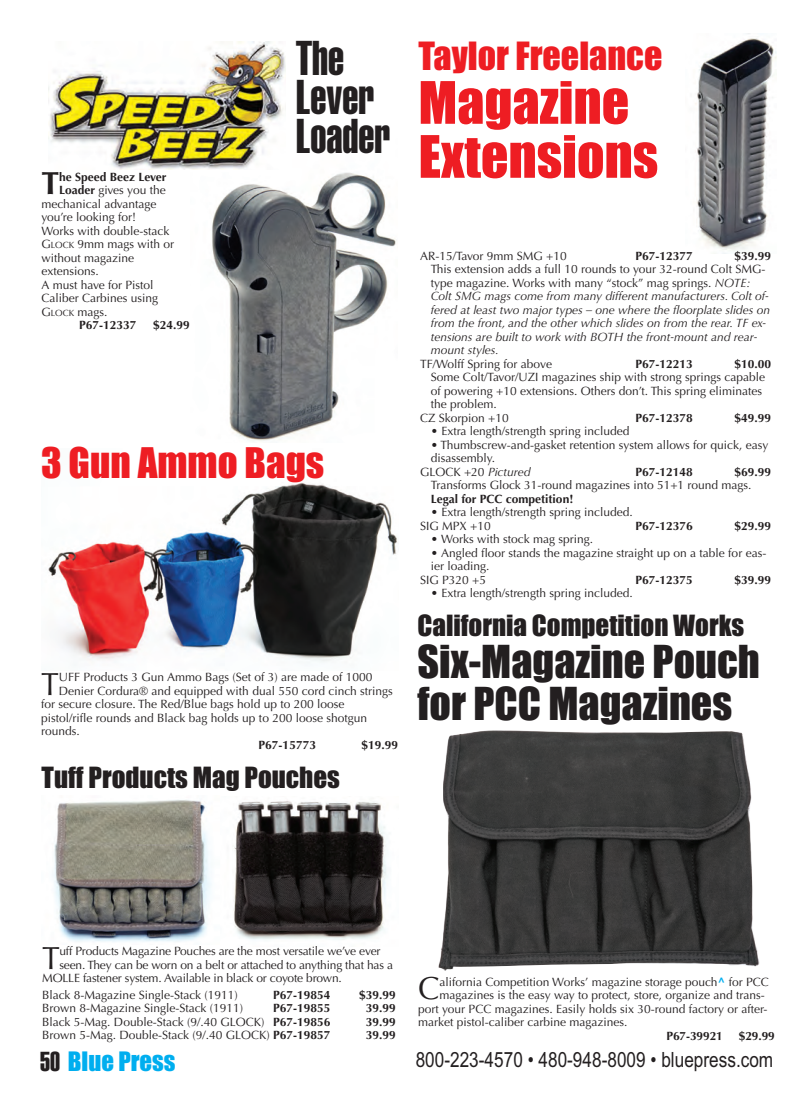
<style>
.page{position:relative;width:810px;height:1107px;background:#fff}
.page>*{position:absolute;margin:0;border:0;box-sizing:border-box;transform-origin:0 0}
.t1{font:54px/54px "Impact";color:#ee1d23}
.t2{font:48px/39px "Helvetica LT Std Extra Comp";color:#231f20}
.t3{font:42px/42px "Impact";color:#231f20}
.t4{font:39px "Impact";color:#ee1d23}
.t5{font:36px "Impact";color:#ee1d23}
.t6{font:31.95px "Optima LT Std";color:#231f20}
.t7{font:700 31.95px "Optima LT Std";color:#231f20}
.t8{font:27px "Impact";color:#231f20}
.t9{font:24.75px "Impact";color:#00aeef}
.t10{font:21px "Arial Narrow";color:#231f20}
.t11{font:12px/13.5px "Optima LT Std";color:#231f20}
.t12{font:italic 12px/13.5px "Optima LT Std";color:#231f20}
.t13{font:700 12px "Optima LT Std";color:#231f20}
.s1{font-weight:700}
.s2{font-size:9px}
.s3{font-style:normal}
.s4{font-style:italic}
.s5{font-family:"Optima";font-weight:900;color:#00aeef}
.s6{font-family:"Helvetica LT Std Extra Comp";font-size:27px;color:#231f20}
</style>
<div class="page">
<img style="left:53px;top:800px;width:335px;height:142px">
<img style="left:439px;top:730px;width:321px;height:241px">
<img style="left:212px;top:172px;width:184px;height:269px">
<img style="left:49px;top:41px;width:237px;height:129px">
<img style="left:695px;top:33px;width:81px;height:218px">
<img style="left:48px;top:483px;width:349px;height:179px">
<h3 class="t7" style="left:41px;top:170px;width:19px">T</h3>
<p class="t13" style="left:59px;top:172px;width:109px">he Speed Beez Lever</p>
<p class="t11" style="left:59px;top:184px;width:108px"><span class="s1">Loader</span> gives you the</p>
<p class="t11" style="left:41px;top:198px;width:117px">mechanical advantage</p>
<p class="t11" style="left:41px;top:211px;width:96px">you’re looking for!</p>
<p class="t11" style="left:41px;top:225px;width:130px">Works with double-stack</p>
<p class="t11" style="left:41px;top:238px;width:134px">G<span class="s2">LOCK</span> 9mm mags with or</p>
<p class="t11" style="left:41px;top:252px;width:94px">without magazine</p>
<p class="t11" style="left:41px;top:265px;width:59px">extensions.</p>
<p class="t11" style="left:41px;top:279px;width:114px">A must have for Pistol</p>
<p class="t11" style="left:41px;top:292px;width:118px">Caliber Carbines using</p>
<p class="t11" style="left:41px;top:306px;width:68px">G<span class="s2">LOCK</span> mags.</p>
<p class="t13" style="left:79px;top:320px;width:59px">P67-12337</p>
<p class="t13" style="left:153px;top:320px;width:38px">$24.99</p>
<h2 class="t2" style="left:296px;top:42px;width:96px">The<br>Lever<br>Loader</h2>
<h3 class="t4" style="left:41px;top:442px;width:285px">3 Gun Ammo Bags</h3>
<h3 class="t6" style="left:41px;top:671px;width:19px">T</h3>
<p class="t11" style="left:59px;top:672px;width:315px">UFF Products 3 Gun Ammo Bags (Set of 3) are made of 1000</p>
<p class="t11" style="left:59px;top:685px;width:336px">Denier Cordura® and equipped with dual 550 cord cinch strings</p>
<p class="t11" style="left:41px;top:699px;width:305px">for secure closure. The Red/Blue bags hold up to 200 loose</p>
<p class="t11" style="left:41px;top:712px;width:327px">pistol/rifle rounds and Black bag holds up to 200 loose shotgun</p>
<p class="t11" style="left:41px;top:726px;width:40px">rounds.</p>
<p class="t13" style="left:259px;top:740px;width:59px">P67-15773</p>
<p class="t13" style="left:361px;top:740px;width:38px">$19.99</p>
<h3 class="t8" style="left:42px;top:762px;width:300px">Tuff Products Mag Pouches</h3>
<h3 class="t5" style="left:419px;top:36px;width:245px">Taylor Freelance</h3>
<h1 class="t1" style="left:419px;top:78px;width:241px">Magazine<br>Extensions</h1>
<p class="t11" style="left:420px;top:250px;width:148px">AR-15/Tavor 9mm SMG +10</p>
<p class="t13" style="left:635px;top:251px;width:59px">P67-12377</p>
<p class="t13" style="left:734px;top:251px;width:38px">$39.99</p>
<p class="t12" style="left:431px;top:264px;width:341px"><span class="s3">This extension adds a full 10 rounds to your 32-round Colt SMG&shy;type magazine. Works with many “stock” mag springs.</span> NOTE:<br>Colt SMG mags come from many different manufacturers. Colt of&shy;fered at least two major types – one where the floorplate slides on from the front, and the other which slides on from the rear. TF ex&shy;tensions are built to work with BOTH the front-mount and rear&shy;mount styles.</p>
<p class="t11" style="left:420px;top:358px;width:133px">TF/Wolff Spring for above</p>
<p class="t13" style="left:635px;top:359px;width:59px">P67-12213</p>
<p class="t13" style="left:734px;top:359px;width:38px">$10.00</p>
<p class="t11" style="left:431px;top:372px;width:336px">Some Colt/Tavor/UZI magazines ship with strong springs capable</p>
<p class="t11" style="left:431px;top:385px;width:333px">of powering +10 extensions. Others don’t. This spring eliminates</p>
<p class="t11" style="left:431px;top:399px;width:68px">the problem.</p>
<p class="t11" style="left:420px;top:412px;width:90px">CZ Skorpion +10</p>
<p class="t13" style="left:635px;top:413px;width:59px">P67-12378</p>
<p class="t13" style="left:734px;top:413px;width:38px">$49.99</p>
<p class="t11" style="left:431px;top:426px;width:200px">• Extra length/strength spring included</p>
<p class="t11" style="left:431px;top:439px;width:339px">• Thumbscrew-and-gasket retention system allows for quick, easy</p>
<p class="t11" style="left:431px;top:453px;width:66px">disassembly.</p>
<p class="t11" style="left:420px;top:466px;width:112px">GLOCK +20 <span class="s4">Pictured</span></p>
<p class="t13" style="left:635px;top:467px;width:59px">P67-12148</p>
<p class="t13" style="left:734px;top:467px;width:38px">$69.99</p>
<p class="t11" style="left:431px;top:480px;width:322px">Transforms Glock 31-round magazines into 51+1 round mags.</p>
<p class="t13" style="left:431px;top:494px;width:144px">Legal for PCC competition!</p>
<p class="t11" style="left:420px;top:507px;width:214px;text-indent:11px">• Extra length/strength spring included.<br>SIG MPX +10</p>
<p class="t13" style="left:635px;top:521px;width:59px">P67-12376</p>
<p class="t13" style="left:734px;top:521px;width:38px">$29.99</p>
<p class="t11" style="left:431px;top:534px;width:164px">• Works with stock mag spring.</p>
<p class="t11" style="left:431px;top:547px;width:337px">• Angled floor stands the magazine straight up on a table for eas-</p>
<p class="t11" style="left:431px;top:561px;width:60px">ier loading.</p>
<p class="t11" style="left:420px;top:574px;width:67px">SIG P320 +5</p>
<p class="t13" style="left:635px;top:575px;width:59px">P67-12375</p>
<p class="t13" style="left:734px;top:575px;width:38px">$39.99</p>
<p class="t11" style="left:431px;top:588px;width:203px">• Extra length/strength spring included.</p>
<h3 class="t8" style="left:417px;top:610px;width:328px">California Competition Works</h3>
<h3 class="t3" style="left:417px;top:642px;width:344px">Six-Magazine Pouch for PCC Magazines</h3>
<h3 class="t6" style="left:42px;top:945px;width:19px">T</h3>
<p class="t11" style="left:59px;top:946px;width:323px">uff Products Magazine Pouches are the most versatile we’ve ever</p>
<p class="t11" style="left:59px;top:959px;width:335px">seen. They can be worn on a belt or attached to anything that has a</p>
<p class="t11" style="left:42px;top:973px;width:301px">MOLLE fastener system. Available in black or coyote brown.</p>
<p class="t11" style="left:42px;top:989px;width:197px">Black 8-Magazine Single-Stack (1911)</p>
<p class="t13" style="left:273px;top:990px;width:59px">P67-19854</p>
<p class="t13" style="left:359px;top:990px;width:38px">$39.99</p>
<p class="t11" style="left:42px;top:1003px;width:203px">Brown 8-Magazine Single-Stack (1911)</p>
<p class="t13" style="left:273px;top:1004px;width:59px">P67-19855</p>
<p class="t13" style="left:366px;top:1004px;width:32px">39.99</p>
<p class="t11" style="left:42px;top:1016px;width:290px">Black 5-Mag. Double-Stack (9/.40 GLOCK) <span class="s1">P67-19856</span></p>
<p class="t13" style="left:366px;top:1017px;width:32px">39.99</p>
<p class="t11" style="left:42px;top:1030px;width:290px">Brown 5-Mag. Double-Stack (9/.40 GLOCK) <span class="s1">P67-19857</span></p>
<p class="t13" style="left:366px;top:1031px;width:32px">39.99</p>
<h3 class="t6" style="left:418px;top:976px;width:23px">C</h3>
<p class="t11" style="left:439px;top:976px;width:331px">alifornia Competition Works’ magazine storage pouch<span class="s5">^</span> for PCC</p>
<p class="t11" style="left:439px;top:990px;width:327px">magazines is the easy way to protect, store, organize and trans-</p>
<p class="t11" style="left:418px;top:1003px;width:351px">port your PCC magazines. Easily holds six 30-round factory or after-</p>
<p class="t11" style="left:418px;top:1017px;width:211px">market pistol-caliber carbine magazines.</p>
<p class="t13" style="left:666px;top:1031px;width:58px">P67-39921</p>
<p class="t13" style="left:739px;top:1031px;width:38px">$29.99</p>
<h3 class="t9" style="left:40px;top:1048px;width:137px"><span class="s6">50</span> Blue Press</h3>
<h3 class="t10" style="left:416px;top:1048px;width:359px">800-223-4570 • 480-948-8009 • bluepress.com</h3>
</div>
